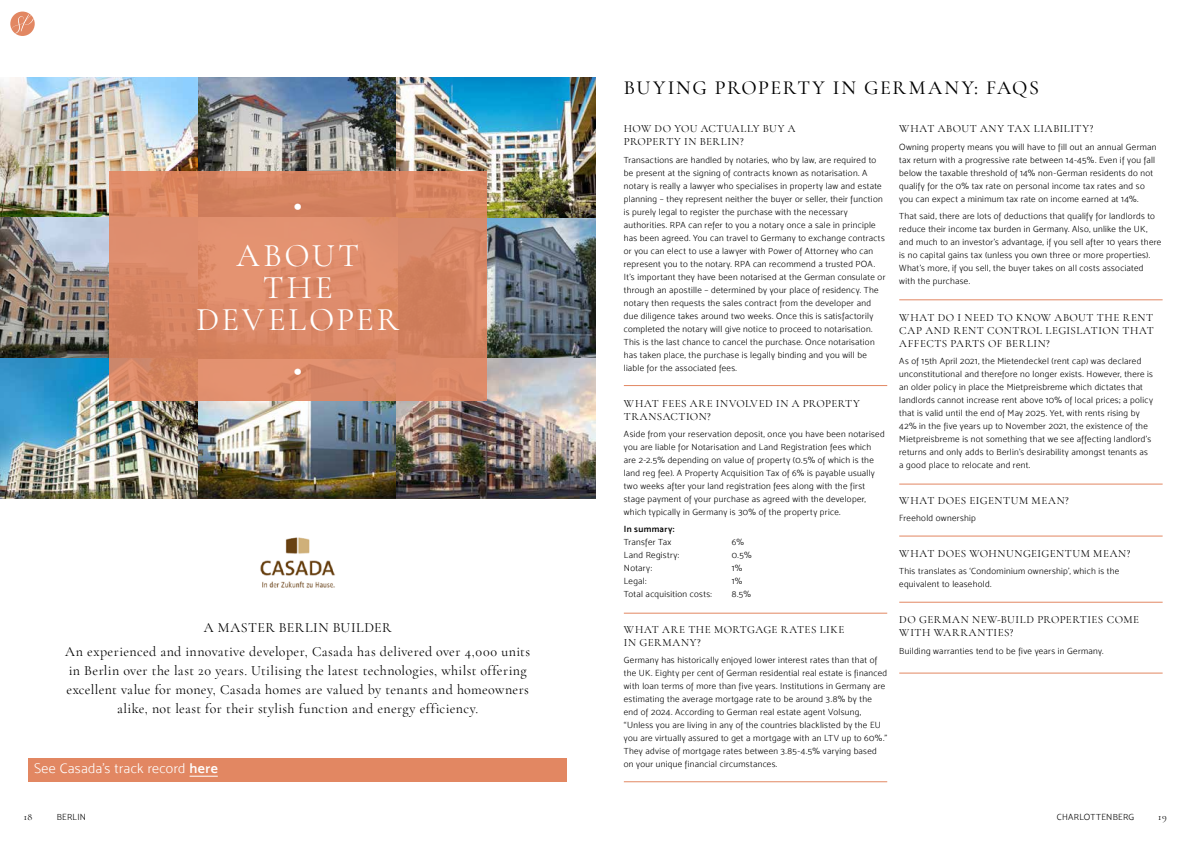
<style>
.page{position:relative;width:1191px;height:842px;background:#fff}
.page>*{position:absolute;margin:0;border:0;box-sizing:border-box;transform-origin:0 0}
.t1{font:33px/50.1px "Cormorant Garamond";letter-spacing:.085em;color:#fff;text-align:center}
.t2{font:500 20px "Cormorant Garamond";letter-spacing:.08em;color:#000}
.t3{font:14px/19px "Cormorant Garamond";letter-spacing:.025em;color:#000;text-align:center}
.t4{font:14px "Mosk Light 300";letter-spacing:.02em;color:#fff}
.t5{font:11px/13px "Cormorant Garamond";letter-spacing:.045em;color:#000}
.t6{font:11px/13px "Cormorant Garamond";letter-spacing:.025em;color:#000}
.t7{font:10px "Cormorant Garamond";color:#000}
.t8{font:9px/13px "Mosk Light 300";letter-spacing:.035em;color:#000}
.t9{font:9px "Mosk Semi Bold 600";letter-spacing:.04em;color:#000}
.s1{font-family:"Mosk Semi Bold 600"}
</style>
<div class="page">
<svg style="left:10px;top:12px;width:25px;height:24px"></svg>
<svg style="left:11px;top:14px;width:23px;height:20px"></svg>
<img style="left:0;top:77px;width:595px;height:422px">
<div style="left:28px;top:758px;width:539px;height:23px;background:#e28762"></div>
<svg style="left:190px;top:776px;width:28px;height:1px"></svg>
<img style="left:260px;top:537px;width:75px;height:51px">
<div style="left:109px;top:171px;width:377px;height:230px;background:linear-gradient(to right,#db8967,#d98766)"></div>
<hr style="left:624px;top:385px;width:263px;height:1px;background:#e28762">
<hr style="left:899px;top:300px;width:263px;height:1px;background:#e28762">
<hr style="left:899px;top:484px;width:263px;height:1px;background:#e28762">
<hr style="left:899px;top:536px;width:263px;height:1px;background:#e28762">
<hr style="left:899px;top:602px;width:263px;height:1px;background:#e28762">
<hr style="left:899px;top:673px;width:263px;height:1px;background:#e28762">
<hr style="left:624px;top:613px;width:263px;height:1px;background:#e28762">
<hr style="left:624px;top:781px;width:263px;height:1px;background:#e28762">
<h1 class="t1" style="left:236px;top:180px;width:124px">•<br>ABOUT</h1>
<h1 class="t1" style="left:196px;top:271px;width:204px;line-height:32px">THE<br>DEVELOPER</h1>
<h1 class="t1" style="left:293px;top:344px;width:12px">•</h1>
<h3 class="t3" style="left:65px;top:615px;width:466px;line-height:24.7px">A MASTER BERLIN BUILDER<br>An experienced and innovative developer, Casada has delivered over 4,000 units</h3>
<h3 class="t3" style="left:67px;top:661px;width:464px">in Berlin over the last 20 years. Utilising the latest technologies, whilst offering excellent value for money, Casada homes are valued by tenants and homeowners alike, not least for their stylish function and energy efficiency.</h3>
<h3 class="t4" style="left:34px;top:760px;width:185px">See Casada’s track record <span class="s1">here</span></h3>
<h2 class="t2" style="left:624px;top:75px;width:416px">BUYING PROPERTY IN GERMANY: FAQS</h2>
<p class="t6" style="left:624px;top:122px;width:173px">HOW DO YOU ACTUALLY BUY A<br>PROPERTY IN BERLIN?</p>
<p class="t8" style="left:624px;top:153px;width:263px">Transactions are handled by notaries, who by law, are required to be present at the signing of contracts known as notarisation. A notary is really a lawyer who specialises in property law and estate planning – they represent neither the buyer or seller, their function is purely legal to register the purchase with the necessary authorities. RPA can refer to you a notary once a sale in principle has been agreed. You can travel to Germany to exchange contracts or you can elect to use a lawyer with Power of Attorney who can represent you to the notary. RPA can recommend a trusted POA.<br>It’s important they have been notarised at the German consulate or through an apostille – determined by your place of residency. The notary then requests the sales contract from the developer and due diligence takes around two weeks. Once this is satisfactorily completed the notary will give notice to proceed to notarisation.<br>This is the last chance to cancel the purchase. Once notarisation has taken place, the purchase is legally binding and you will be liable for the associated fees.</p>
<p class="t5" style="left:624px;top:396px;width:237px">WHAT FEES ARE INVOLVED IN A PROPERTY<br>TRANSACTION?</p>
<p class="t8" style="left:624px;top:427px;width:262px">Aside from your reservation deposit, once you have been notarised you are liable for Notarisation and Land Registration fees which are 2-2.5% depending on value of property (0.5% of which is the land reg fee). A Property Acquisition Tax of 6% is payable usually two weeks after your land registration fees along with the first stage payment of your purchase as agreed with the developer, which typically in Germany is 30% of the property price.</p>
<p class="t9" style="left:624px;top:524px;width:52px">In summary:</p>
<p class="t8" style="left:624px;top:535px;width:49px">Transfer Tax</p>
<p class="t8" style="left:732px;top:535px;width:14px">6%</p>
<p class="t8" style="left:624px;top:548px;width:57px">Land Registry:</p>
<p class="t8" style="left:732px;top:548px;width:21px">0.5%</p>
<p class="t8" style="left:624px;top:561px;width:30px">Notary:</p>
<p class="t8" style="left:732px;top:561px;width:12px">1%</p>
<p class="t8" style="left:624px;top:574px;width:24px">Legal:</p>
<p class="t8" style="left:732px;top:574px;width:12px">1%</p>
<p class="t8" style="left:624px;top:587px;width:90px">Total acquisition costs:</p>
<p class="t8" style="left:732px;top:587px;width:21px">8.5%</p>
<p class="t5" style="left:624px;top:623px;width:222px">WHAT ARE THE MORTGAGE RATES LIKE<br>IN GERMANY?</p>
<p class="t8" style="left:624px;top:654px;width:265px">Germany has historically enjoyed lower interest rates than that of the UK. Eighty per cent of German residential real estate is financed with loan terms of more than five years. Institutions in Germany are estimating the average mortgage rate to be around 3.8% by the end of 2024. According to German real estate agent Volsung, “Unless you are living in any of the countries blacklisted by the EU you are virtually assured to get a mortgage with an LTV up to 60%.” They advise of mortgage rates between 3.85-4.5% varying based on your unique financial circumstances.</p>
<p class="t5" style="left:899px;top:122px;width:196px">WHAT ABOUT ANY TAX LIABILITY?</p>
<p class="t8" style="left:899px;top:140px;width:259px">Owning property means you will have to fill out an annual German tax return with a progressive rate between 14-45%. Even if you fall below the taxable threshold of 14% non-German residents do not qualify for the 0% tax rate on personal income tax rates and so you can expect a minimum tax rate on income earned at 14%.</p>
<p class="t8" style="left:899px;top:209px;width:263px">That said, there are lots of deductions that qualify for landlords to reduce their income tax burden in Germany. Also, unlike the UK, and much to an investor’s advantage, if you sell after 10 years there is no capital gains tax (unless you own three or more properties).<br>What’s more, if you sell, the buyer takes on all costs associated with the purchase.</p>
<p class="t5" style="left:899px;top:311px;width:256px;text-align:justify">WHAT DO I NEED TO KNOW ABOUT THE RENT CAP AND RENT CONTROL LEGISLATION THAT AFFECTS PARTS OF BERLIN?</p>
<p class="t8" style="left:899px;top:354px;width:255px">As of 15th April 2021, the Mietendeckel (rent cap) was declared unconstitutional and therefore no longer exists. However, there is an older policy in place the Mietpreisbreme which dictates that landlords cannot increase rent above 10% of local prices; a policy that is valid until the end of May 2025. Yet, with rents rising by 42% in the five years up to November 2021, the existence of the Mietpreisbreme is not something that we see affecting landlord’s returns and only adds to Berlin’s desirability amongst tenants as a good place to relocate and rent.</p>
<p class="t5" style="left:899px;top:494px;width:171px">WHAT DOES EIGENTUM MEAN?</p>
<p class="t8" style="left:899px;top:512px;width:78px">Freehold ownership</p>
<p class="t5" style="left:899px;top:547px;width:233px">WHAT DOES WOHNUNGEIGENTUM MEAN?</p>
<p class="t8" style="left:899px;top:565px;width:221px">This translates as ‘Condominium ownership’, which is the equivalent to leasehold.</p>
<p class="t5" style="left:899px;top:613px;width:241px">DO GERMAN NEW-BUILD PROPERTIES COME<br>WITH WARRANTIES?</p>
<p class="t8" style="left:899px;top:644px;width:206px">Building warranties tend to be five years in Germany.</p>
<p class="t7" style="left:24px;top:811px;width:10px">18</p>
<p class="t8" style="left:57px;top:810px;width:31px">BERLIN</p>
<p class="t8" style="left:1056px;top:810px;width:79px">CHARLOTTENBERG</p>
<p class="t7" style="left:1158px;top:811px;width:10px">19</p>
</div>
